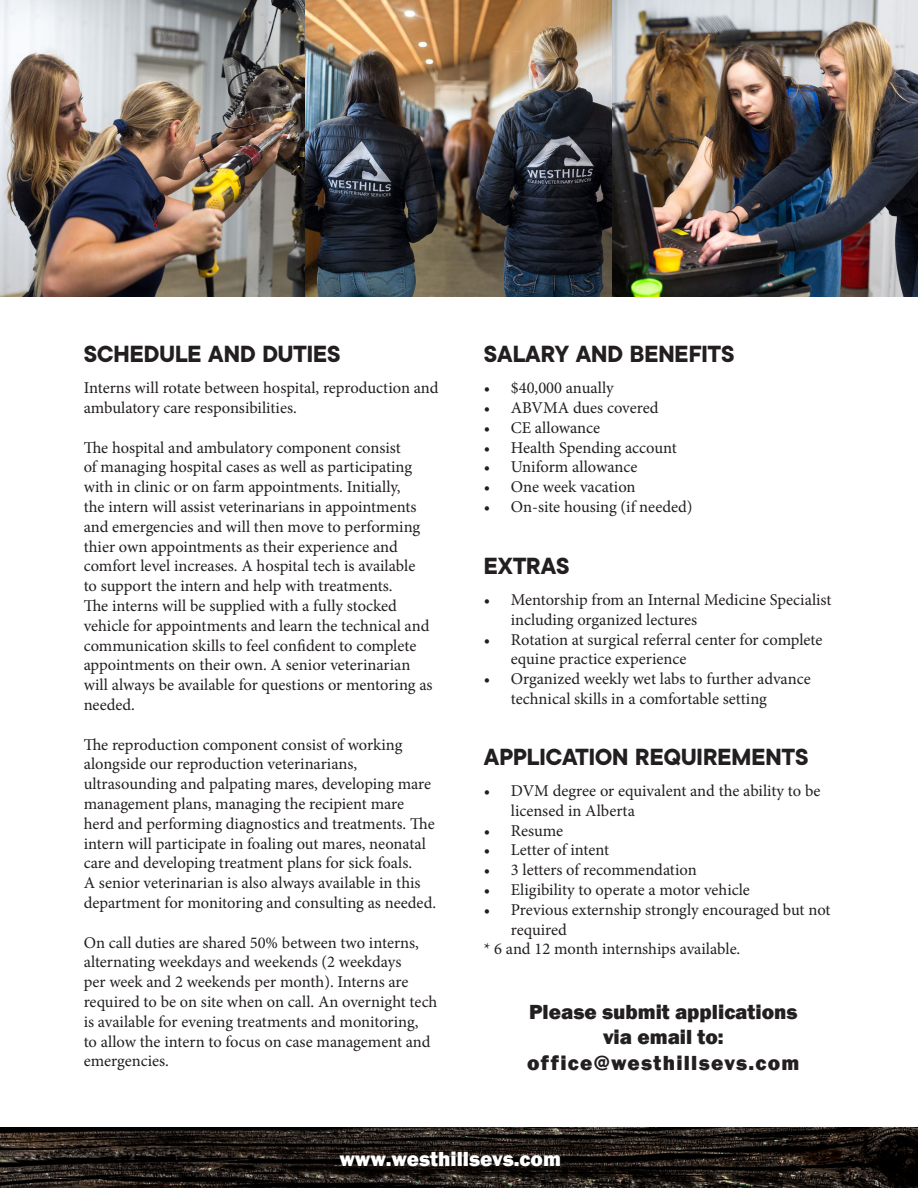
<style>
.page{position:relative;width:918px;height:1188px;background:#fff}
.page>*{position:absolute;margin:0;border:0;box-sizing:border-box;transform-origin:0 0}
.t1{font:700 24px "Kinsans";color:#231f20}
.t2{font:800 21px "Franklin Gothic";color:#231f20}
.t3{font:800 21px "Franklin Gothic";letter-spacing:.06em;color:#231f20}
.t4{font:800 21px "Franklin Gothic";color:#fff}
.t5{font:16.5px/19.8px "Minion Pro";color:#231f20}
</style>
<div class="page">
<img style="left:0;top:0;width:918px;height:297px">
<img style="left:0;top:1128px;width:918px;height:60px">
<p class="t1" style="left:84px;top:346px;width:258px">SCHEDULE AND DUTIES</p>
<p class="t5" style="left:84px;top:378px;width:356px">Interns will rotate between hospital, reproduction and ambulatory care responsibilities.</p>
<p class="t5" style="left:84px;top:438px;width:350px">The hospital and ambulatory component consist<br>of managing hospital cases as well as participating with in clinic or on farm appointments. Initially,<br>the intern will assist veterinarians in appointments and emergencies and will then move to performing thier own appointments as their experience and comfort level increases. A hospital tech is available to support the intern and help with treatments.<br>The interns will be supplied with a fully stocked vehicle for appointments and learn the technical and communication skills to feel confident to complete appointments on their own. A senior veterinarian will always be available for questions or mentoring as needed.</p>
<p class="t5" style="left:84px;top:735px;width:354px">The reproduction component consist of working alongside our reproduction veterinarians, ultrasounding and palpating mares, developing mare management plans, managing the recipient mare herd and performing diagnostics and treatments. The intern will participate in foaling out mares, neonatal care and developing treatment plans for sick foals.<br>A senior veterinarian is also always available in this department for monitoring and consulting as needed.</p>
<p class="t5" style="left:84px;top:933px;width:355px">On call duties are shared 50% between two interns, alternating weekdays and weekends (2 weekdays<br>per week and 2 weekends per month). Interns are required to be on site when on call. An overnight tech is available for evening treatments and monitoring,<br>to allow the intern to focus on case management and emergencies.</p>
<p class="t1" style="left:484px;top:346px;width:252px">SALARY AND BENEFITS</p>
<p class="t5" style="left:484px;top:378px;width:131px">• $40,000 anually</p>
<p class="t5" style="left:484px;top:398px;width:176px">• ABVMA dues covered</p>
<p class="t5" style="left:484px;top:418px;width:118px">• CE allowance</p>
<p class="t5" style="left:484px;top:438px;width:195px">• Health Spending account</p>
<p class="t5" style="left:484px;top:457px;width:155px">• Uniform allowance</p>
<p class="t5" style="left:484px;top:477px;width:153px">• One week vacation</p>
<p class="t5" style="left:484px;top:497px;width:210px">• On-site housing (if needed)</p>
<p class="t1" style="left:484px;top:557px;width:87px">EXTRAS</p>
<p class="t5" style="left:511px;top:590px;width:322px;text-indent:-27px">• Mentorship from an Internal Medicine Specialist including organized lectures</p>
<p class="t5" style="left:511px;top:629px;width:313px;text-indent:-27px">• Rotation at surgical referral center for complete equine practice experience</p>
<p class="t5" style="left:511px;top:669px;width:301px;text-indent:-27px">• Organized weekly wet labs to further advance technical skills in a comfortable setting</p>
<p class="t1" style="left:484px;top:748px;width:326px">APPLICATION REQUIREMENTS</p>
<p class="t5" style="left:511px;top:781px;width:311px;text-indent:-27px">• DVM degree or equivalent and the ability to be licensed in Alberta</p>
<p class="t5" style="left:484px;top:821px;width:81px">• Resume</p>
<p class="t5" style="left:484px;top:840px;width:127px">• Letter of intent</p>
<p class="t5" style="left:484px;top:860px;width:214px">• 3 letters of recommendation</p>
<p class="t5" style="left:484px;top:880px;width:268px">• Eligibility to operate a motor vehicle</p>
<p class="t5" style="left:511px;top:900px;width:321px;text-indent:-27px">• Previous externship strongly encouraged but not required</p>
<p class="t5" style="left:484px;top:939px;width:258px">* 6 and 12 month internships available.</p>
<p class="t2" style="left:529px;top:998px;width:270px">Please submit applications</p>
<p class="t2" style="left:603px;top:1024px;width:122px">via email to:</p>
<p class="t3" style="left:527px;top:1049px;width:274px">office@westhillsevs.com</p>
<p class="t4" style="left:339px;top:1145px;width:223px">www.westhillsevs.com</p>
</div>
